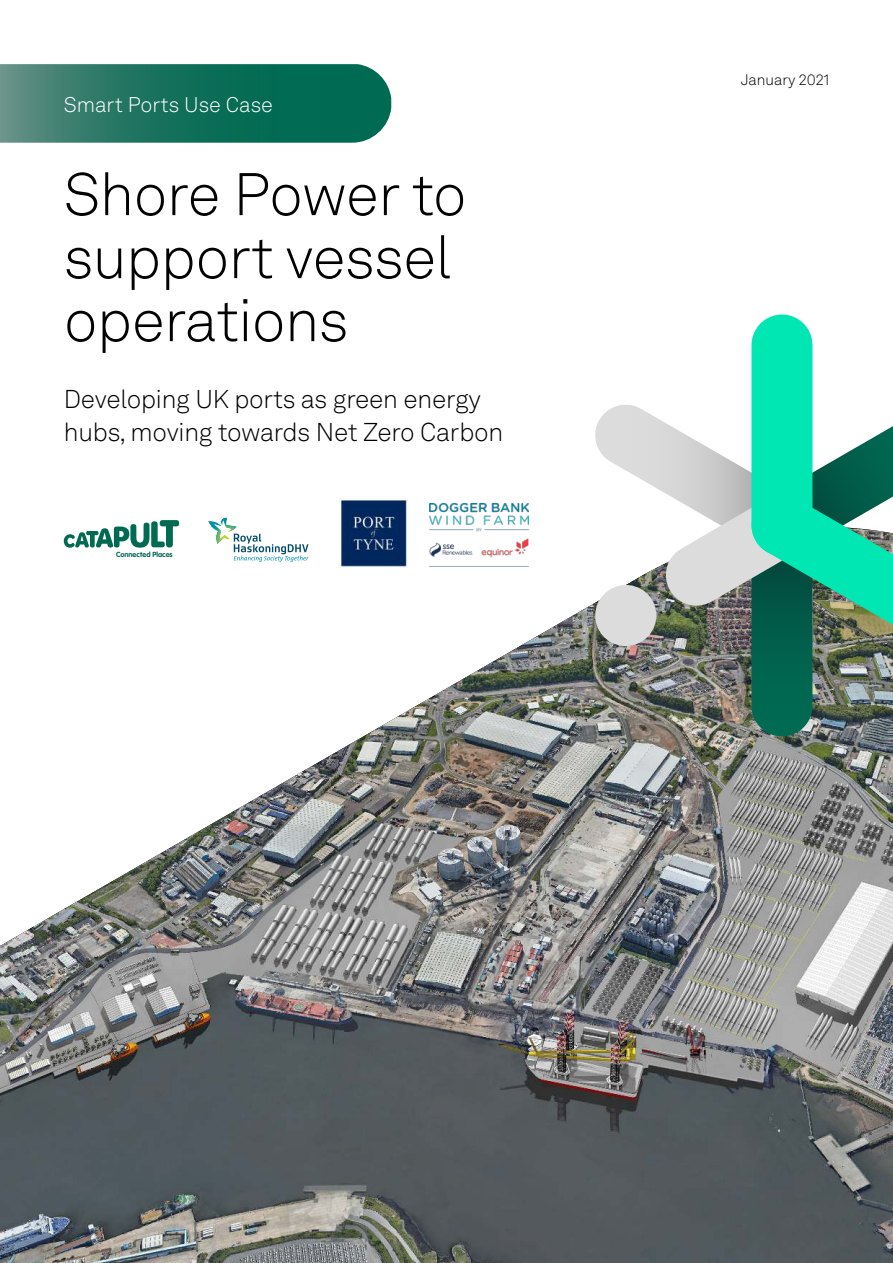
<style>
.page{position:relative;width:893px;height:1263px;background:#fff}
.page>*{position:absolute;margin:0;border:0;box-sizing:border-box;transform-origin:0 0}
.t1{font:300 59.25px/63px "Akkurat LL";letter-spacing:-.01em;color:#000}
.t2{font:300 25.5px/33px "Akkurat LL";letter-spacing:-.01em;color:#000}
.t3{font:300 21px "Akkurat LL";color:#fff}
.t4{font:300 15px "Akkurat LL";color:#000}
.t5{font:700 7.2px "VAG Rounded Std";color:#006a52}
</style>
<div class="page">
<img style="left:0;top:529px;width:893px;height:734px">
<svg style="left:865px;top:426px;width:28px;height:16px"></svg>
<div style="left:751px;top:525px;width:61px;height:181px;background:#006851"></div>
<svg style="left:542px;top:352px;width:271px;height:257px"></svg>
<hr style="left:595px;top:615px;width:61px;height:1px;background:#dbdcdb">
<svg style="left:613px;top:442px;width:86px;height:216px"></svg>
<img style="left:699px;top:442px;width:194px;height:257px">
<div style="left:751px;top:345px;width:61px;height:180px;background:#00e7b4"></div>
<img style="left:0;top:64px;width:391px;height:79px">
<svg style="left:64px;top:520px;width:115px;height:28px"></svg>
<svg style="left:234px;top:533px;width:74px;height:29px"></svg>
<img style="left:208px;top:521px;width:22px;height:23px">
<img style="left:221px;top:517px;width:16px;height:15px">
<img style="left:339px;top:498px;width:69px;height:69px">
<img style="left:430px;top:504px;width:99px;height:63px">
<p class="t3" style="left:64px;top:95px;width:211px">Smart Ports Use Case</p>
<h1 class="t1" style="left:64px;top:167px;width:404px">Shore Power to support vessel operations</h1>
<p class="t2" style="left:64px;top:384px;width:441px">Developing UK ports as green energy hubs, moving towards Net Zero Carbon</p>
<p class="t5" style="left:116px;top:550px;width:58px">Connected Places</p>
<p class="t4" style="left:741px;top:73px;width:90px">January 2021</p>
</div>
